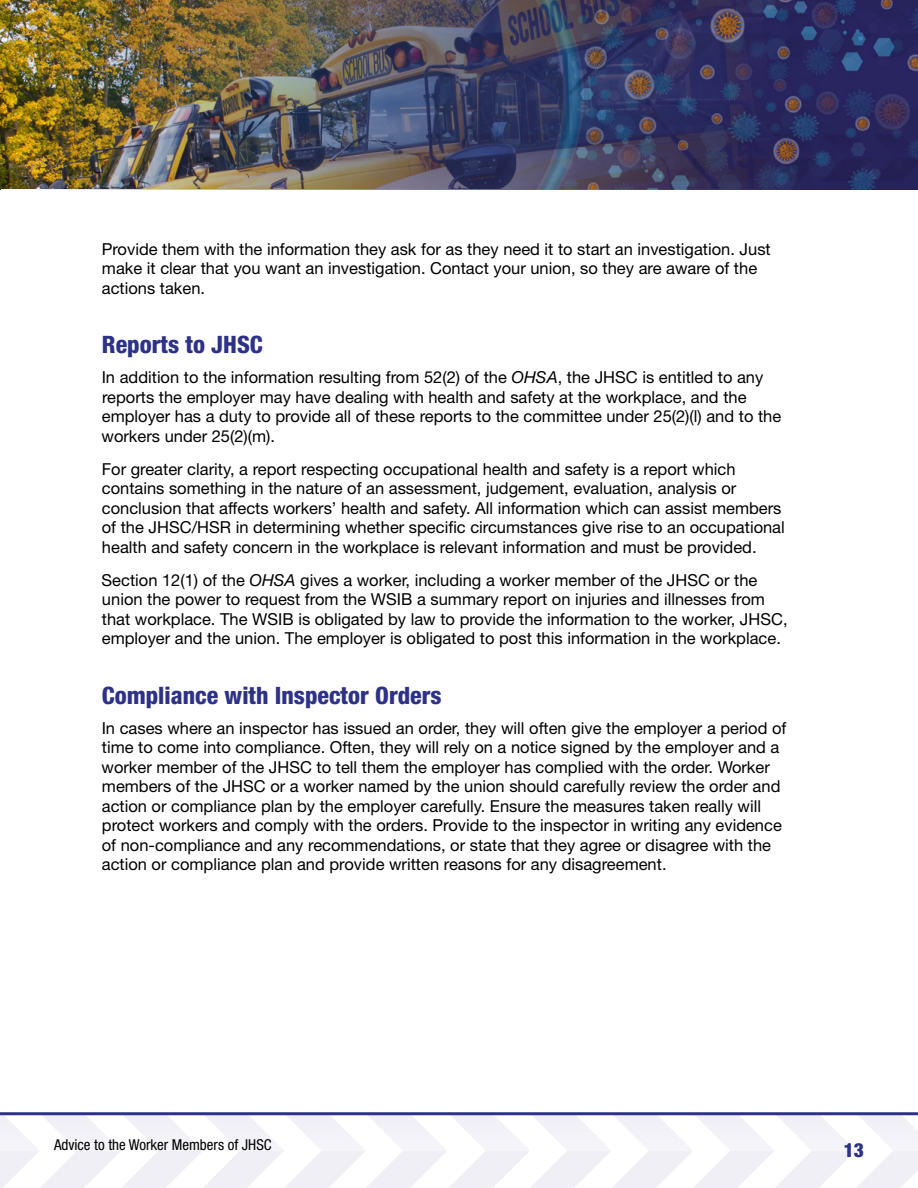
<style>
.page{position:relative;width:918px;height:1188px;background:#fff}
.page>*{position:absolute;margin:0;border:0;box-sizing:border-box;transform-origin:0 0}
.t1{font:800 condensed 24px "Helvetica Neue LT Std";color:#2d3187}
.t2{font:900 condensed 19.5px "Helvetica Neue LT Std";color:#2d3187}
.t3{font:16.5px/19.5px "Helvetica Neue LT Std";color:#000}
.t4{font:condensed 15px "Helvetica Neue LT Std";color:#000}
.s1{font-style:italic}
</style>
<div class="page">
<svg style="left:0;top:1115px;width:918px;height:73px"></svg>
<hr style="left:0;top:1112px;width:918px;height:3px;background:#2d3187">
<img style="left:0;top:0;width:918px;height:189px">
<p class="t3" style="left:102px;top:239px;width:671px">Provide them with the information they ask for as they need it to start an investigation. Just make it clear that you want an investigation. Contact your union, so they are aware of the actions taken.</p>
<h1 class="t1" style="left:102px;top:330px;width:162px">Reports to JHSC</h1>
<p class="t3" style="left:102px;top:367px;width:681px">In addition to the information resulting from 52(2) of the <span class="s1">OHSA</span>, the JHSC is entitled to any reports the employer may have dealing with health and safety at the workplace, and the employer has a duty to provide all of these reports to the committee under 25(2)(l) and to the workers under 25(2)(m).</p>
<p class="t3" style="left:102px;top:459px;width:685px">For greater clarity, a report respecting occupational health and safety is a report which contains something in the nature of an assessment, judgement, evaluation, analysis or conclusion that affects workers’ health and safety. All information which can assist members of the JHSC/HSR in determining whether specific circumstances give rise to an occupational health and safety concern in the workplace is relevant information and must be provided.</p>
<p class="t3" style="left:102px;top:570px;width:687px">Section 12(1) of the <span class="s1">OHSA</span> gives a worker, including a worker member of the JHSC or the union the power to request from the WSIB a summary report on injuries and illnesses from that workplace. The WSIB is obligated by law to provide the information to the worker, JHSC, employer and the union. The employer is obligated to post this information in the workplace.</p>
<h1 class="t1" style="left:102px;top:680px;width:341px">Compliance with Inspector Orders</h1>
<p class="t3" style="left:102px;top:718px;width:687px">In cases where an inspector has issued an order, they will often give the employer a period of time to come into compliance. Often, they will rely on a notice signed by the employer and a worker member of the JHSC to tell them the employer has complied with the order. Worker members of the JHSC or a worker named by the union should carefully review the order and action or compliance plan by the employer carefully. Ensure the measures taken really will protect workers and comply with the orders. Provide to the inspector in writing any evidence of non-compliance and any recommendations, or state that they agree or disagree with the action or compliance plan and provide written reasons for any disagreement.</p>
<p class="t4" style="left:54px;top:1136px;width:219px">Advice to the Worker Members of JHSC</p>
<p class="t2" style="left:844px;top:1138px;width:22px">13</p>
</div>
